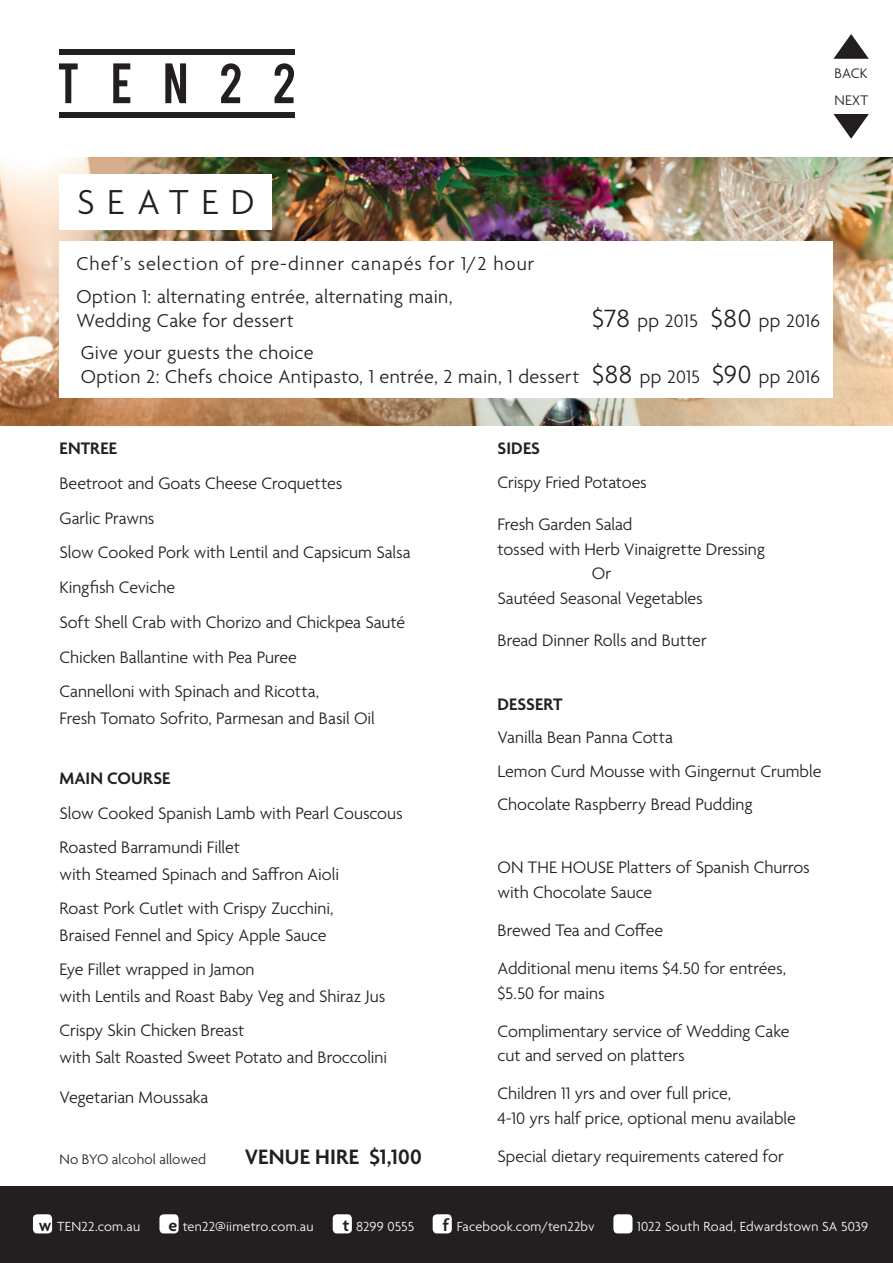
<style>
.page{position:relative;width:893px;height:1263px;background:#fff}
.page>*{position:absolute;margin:0;border:0;box-sizing:border-box;transform-origin:0 0}
.t1{font:300 37.5px "Agenda";letter-spacing:.34em;color:#231f20}
.t2{font:600 22.5px "Agenda";letter-spacing:.01em;color:#231f20}
.t3{font:300 20.25px/32.5px "Agenda";letter-spacing:.02em;color:#231f20}
.t4{font:300 19.5px "Agenda";letter-spacing:.01em;color:#231f20}
.t5{font:300 18px/34.8px "Agenda";letter-spacing:-.005em;color:#231f20}
.t6{font:600 18px "Agenda";letter-spacing:.01em;color:#231f20}
.t7{font:300 15px/26.7px "Agenda";color:#231f20}
.t8{font:300 14.25px "Agenda";letter-spacing:.015em;color:#fff}
.s1{font-size:27px}
.s2{font-size:20.25px}
.s3{font-size:19.5px}
</style>
<div class="page">
<div style="left:0;top:1186px;width:893px;height:77px;background:#231f20"></div>
<div style="left:33px;top:1214px;width:19px;height:19px;background:#fff;border-radius:4px"></div>
<div style="left:159px;top:1214px;width:20px;height:19px;background:#fff;border-radius:4px"></div>
<div style="left:333px;top:1214px;width:19px;height:19px;background:#fff;border-radius:4px"></div>
<div style="left:433px;top:1214px;width:19px;height:19px;background:#fff;border-radius:4px"></div>
<div style="left:613px;top:1214px;width:19px;height:19px;background:#fff;border-radius:4px"></div>
<svg style="left:833px;top:34px;width:36px;height:25px"></svg>
<svg style="left:833px;top:114px;width:36px;height:25px"></svg>
<svg style="left:59px;top:63px;width:19px;height:40px"></svg>
<svg style="left:113px;top:63px;width:17px;height:40px"></svg>
<svg style="left:165px;top:63px;width:21px;height:40px"></svg>
<svg style="left:221px;top:63px;width:20px;height:40px"></svg>
<svg style="left:274px;top:63px;width:20px;height:40px"></svg>
<div style="left:59px;top:49px;width:235px;height:5px;background:#231f20"></div>
<div style="left:59px;top:113px;width:235px;height:5px;background:#231f20"></div>
<img style="left:0;top:157px;width:893px;height:268px">
<div style="left:60px;top:174px;width:212px;height:56px;background:#fff"></div>
<div style="left:60px;top:241px;width:773px;height:157px;background:#fff"></div>
<p class="t7" style="left:835px;top:61px;width:35px">BACK<br>NEXT</p>
<h1 class="t1" style="left:77px;top:182px;width:179px">SEATED</h1>
<p class="t3" style="left:77px;top:249px;width:459px">Chef’s selection of pre-dinner canapés for 1/2 hour<br>Option 1: alternating entrée, alternating main,</p>
<p class="t3" style="left:77px;top:305px;width:219px">Wedding Cake for dessert</p>
<p class="t4" style="left:592px;top:310px;width:229px"><span class="s1">$78</span> <span class="s2">pp</span> 2015 <span class="s1">$80</span> <span class="s2">pp</span> 2016</p>
<p class="t3" style="left:81px;top:342px;width:741px;line-height:24px">Give your guests the choice<br>Option 2: Chefs choice Antipasto, 1 entrée, 2 main, 1 dessert <span class="s1">$88</span> pp <span class="s3">2015</span> <span class="s1">$90</span> pp <span class="s3">2016</span></p>
<p class="t6" style="left:60px;top:439px;width:59px">ENTREE</p>
<p class="t5" style="left:60px;top:467px;width:353px">Beetroot and Goats Cheese Croquettes<br>Garlic Prawns<br>Slow Cooked Pork with Lentil and Capsicum Salsa Kingfish Ceviche<br>Soft Shell Crab with Chorizo and Chickpea Sauté Chicken Ballantine with Pea Puree<br>Cannelloni with Spinach and Ricotta,</p>
<p class="t5" style="left:60px;top:702px;width:317px">Fresh Tomato Sofrito, Parmesan and Basil Oil</p>
<p class="t6" style="left:60px;top:768px;width:112px">MAIN COURSE</p>
<p class="t5" style="left:60px;top:797px;width:345px">Slow Cooked Spanish Lamb with Pearl Couscous<br>Roasted Barramundi Fillet</p>
<p class="t5" style="left:60px;top:858px;width:281px">with Steamed Spinach and Saffron Aioli<br>Roast Pork Cutlet with Crispy Zucchini,</p>
<p class="t5" style="left:60px;top:919px;width:269px">Braised Fennel and Spicy Apple Sauce<br>Eye Fillet wrapped in Jamon</p>
<p class="t5" style="left:60px;top:980px;width:327px">with Lentils and Roast Baby Veg and Shiraz Jus<br>Crispy Skin Chicken Breast</p>
<p class="t5" style="left:60px;top:1041px;width:329px">with Salt Roasted Sweet Potato and Broccolini</p>
<p class="t5" style="left:60px;top:1081px;width:150px">Vegetarian Moussaka</p>
<p class="t7" style="left:60px;top:1147px;width:148px">No BYO alcohol allowed</p>
<p class="t2" style="left:245px;top:1145px;width:17px">VENUE</p>
<p class="t2" style="left:315px;top:1145px;width:17px">HIRE</p>
<p class="t2" style="left:369px;top:1145px;width:54px">$1,100</p>
<p class="t6" style="left:497px;top:439px;width:44px">SIDES</p>
<p class="t5" style="left:497px;top:465px;width:151px">Crispy Fried Potatoes</p>
<p class="t5" style="left:497px;top:507px;width:136px">Fresh Garden Salad</p>
<p class="t5" style="left:497px;top:532px;width:269px">tossed with Herb Vinaigrette Dressing</p>
<p class="t5" style="left:592px;top:557px;width:21px">Or</p>
<p class="t5" style="left:497px;top:582px;width:207px">Sautéed Seasonal Vegetables</p>
<p class="t5" style="left:497px;top:624px;width:211px">Bread Dinner Rolls and Butter</p>
<p class="t6" style="left:497px;top:694px;width:67px">DESSERT</p>
<p class="t5" style="left:497px;top:722px;width:325px;line-height:33.5px">Vanilla Bean Panna Cotta<br>Lemon Curd Mousse with Gingernut Crumble<br>Chocolate Raspberry Bread Pudding</p>
<p class="t5" style="left:497px;top:856px;width:314px;line-height:24.9px">ON THE HOUSE Platters of Spanish Churros with Chocolate Sauce</p>
<p class="t5" style="left:497px;top:912px;width:290px;line-height:37.8px">Brewed Tea and Coffee<br>Additional menu items $4.50 for entrées,</p>
<p class="t5" style="left:497px;top:975px;width:293px;line-height:37.8px">$5.50 for mains<br>Complimentary service of Wedding Cake</p>
<p class="t5" style="left:497px;top:1038px;width:235px;line-height:37.8px">cut and served on platters<br>Children 11 yrs and over full price,</p>
<p class="t5" style="left:497px;top:1101px;width:300px;line-height:37.8px">4-10 yrs half price, optional menu available<br>Special dietary requirements catered for</p>
<p class="t6" style="left:39px;top:1216px;width:14px">W</p>
<p class="t6" style="left:169px;top:1216px;width:10px">E</p>
<p class="t6" style="left:343px;top:1216px;width:8px">T</p>
<p class="t6" style="left:443px;top:1216px;width:8px">F</p>
<p class="t8" style="left:57px;top:1218px;width:84px">TEN22.com.au</p>
<p class="t8" style="left:183px;top:1218px;width:132px">ten22@iimetro.com.au</p>
<p class="t8" style="left:356px;top:1218px;width:60px">8299 0555</p>
<p class="t8" style="left:457px;top:1218px;width:139px">Facebook.com/ten22bv</p>
<p class="t8" style="left:637px;top:1218px;width:232px">1022 South Road, Edwardstown SA 5039</p>
</div>
